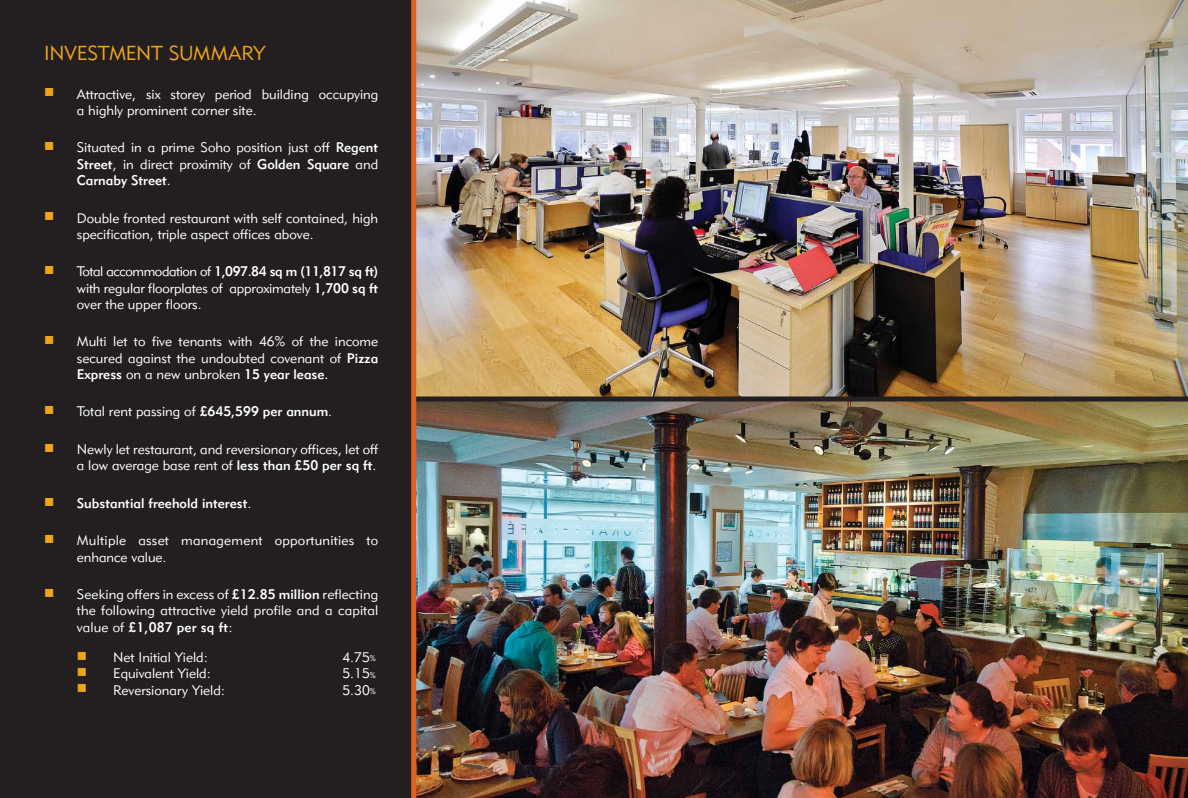
<style>
.page{position:relative;width:1188px;height:798px;background:#fff}
.page>*{position:absolute;margin:0;border:0;box-sizing:border-box;transform-origin:0 0}
.t1{font:20px "Geometric 415 BT Lite A";letter-spacing:-.015em;color:#f1a418}
.t2{font:13.75px/16.2px "Geometric 415 BT Lite A";color:#fff;text-align:right}
.t3{font:13.75px "Geometric 415 BT Medium A";color:#fff}
.t4{font:13.75px/16.2px "Geometric 415 BT Lite A";letter-spacing:.02em;color:#fff}
.t5{font:13.75px "Geometric 415 BT Medium A";letter-spacing:-.03em;color:#fff}
.s1{color:#f1a418}
.s2{font-family:"Geometric 415 BT Medium A"}
.s3{font-family:"Geometric 415 BT Lite A"}
.s4{font-size:8px}
</style>
<div class="page">
<div style="left:0;top:0;width:413px;height:797px;background:#231f20"></div>
<img style="left:416px;top:0;width:771px;height:797px">
<div style="left:413px;top:396px;width:774px;height:5px;background:#231f20"></div>
<div style="left:411px;top:0;width:5px;height:797px;background:#e96021"></div>
<h1 class="t1" style="left:44px;top:40px;width:222px">INVESTMENT SUMMARY</h1>
<p class="t2" style="left:77px;top:85px;width:303px;text-align:left;text-indent:-33px"><span class="s1">■</span> Attractive, six storey period building occupying a highly prominent corner site.</p>
<p class="t2" style="left:44px;top:139px;width:335px"><span class="s1">■</span> Situated in a prime Soho position just off <span class="s2">Regent<br>Street</span>, in direct proximity of <span class="s2">Golden Square</span> and</p>
<p class="t3" style="left:77px;top:172px;width:95px">Carnaby Street<span class="s3">.</span></p>
<p class="t2" style="left:77px;top:209px;width:303px;text-align:left;text-indent:-33px"><span class="s1">■</span> Double fronted restaurant with self contained, high specification, triple aspect offices above.</p>
<p class="t5" style="left:44px;top:263px;width:335px"><span class="s1">■</span> <span class="s3">Total accommodation of</span> 1,097.84 sq m (11,817 sq ft)</p>
<p class="t2" style="left:77px;top:279px;width:303px;text-align:left">with regular floorplates of approximately <span class="s2">1,700 sq ft </span>over the upper floors.</p>
<p class="t2" style="left:44px;top:333px;width:335px"><span class="s1">■</span> Multi let to five tenants with 46% of the income secured against the undoubted covenant of <span class="s2">Pizza</span></p>
<p class="t3" style="left:77px;top:365px;width:253px">Express <span class="s3">on a new unbroken</span> 15 year lease.</p>
<p class="t2" style="left:44px;top:403px;width:289px"><span class="s1">■</span> Total rent passing of <span class="s2">£645,599 per annum</span>.</p>
<p class="t2" style="left:44px;top:440px;width:335px"><span class="s1">■</span> Newly let restaurant, and reversionary offices, let off a low average base rent of <span class="s2">less than £50 per sq ft</span>.</p>
<p class="t3" style="left:44px;top:494px;width:208px"><span class="s1">■</span> Substantial freehold interest<span class="s3">.</span></p>
<p class="t4" style="left:77px;top:532px;width:303px;text-indent:-33px"><span class="s1">■</span> Multiple asset management opportunities to enhance value.</p>
<p class="t2" style="left:44px;top:586px;width:335px"><span class="s1">■</span> Seeking offers in excess of <span class="s2">£12.85 million</span> reflecting the following attractive yield profile and a capital</p>
<p class="t3" style="left:77px;top:618px;width:157px"><span class="s3">value of</span> £1,087 per sq ft<span class="s3">:</span></p>
<p class="t2" style="left:77px;top:648px;width:132px"><span class="s1">■</span> Net Initial Yield:</p>
<p class="t2" style="left:342px;top:648px;width:35px">4.75<span class="s4">%</span></p>
<p class="t2" style="left:77px;top:665px;width:135px"><span class="s1">■</span> Equivalent Yield:</p>
<p class="t2" style="left:342px;top:665px;width:35px">5.15<span class="s4">%</span></p>
<p class="t2" style="left:77px;top:681px;width:150px"><span class="s1">■</span> Reversionary Yield:</p>
<p class="t2" style="left:342px;top:681px;width:35px">5.30<span class="s4">%</span></p>
</div>
